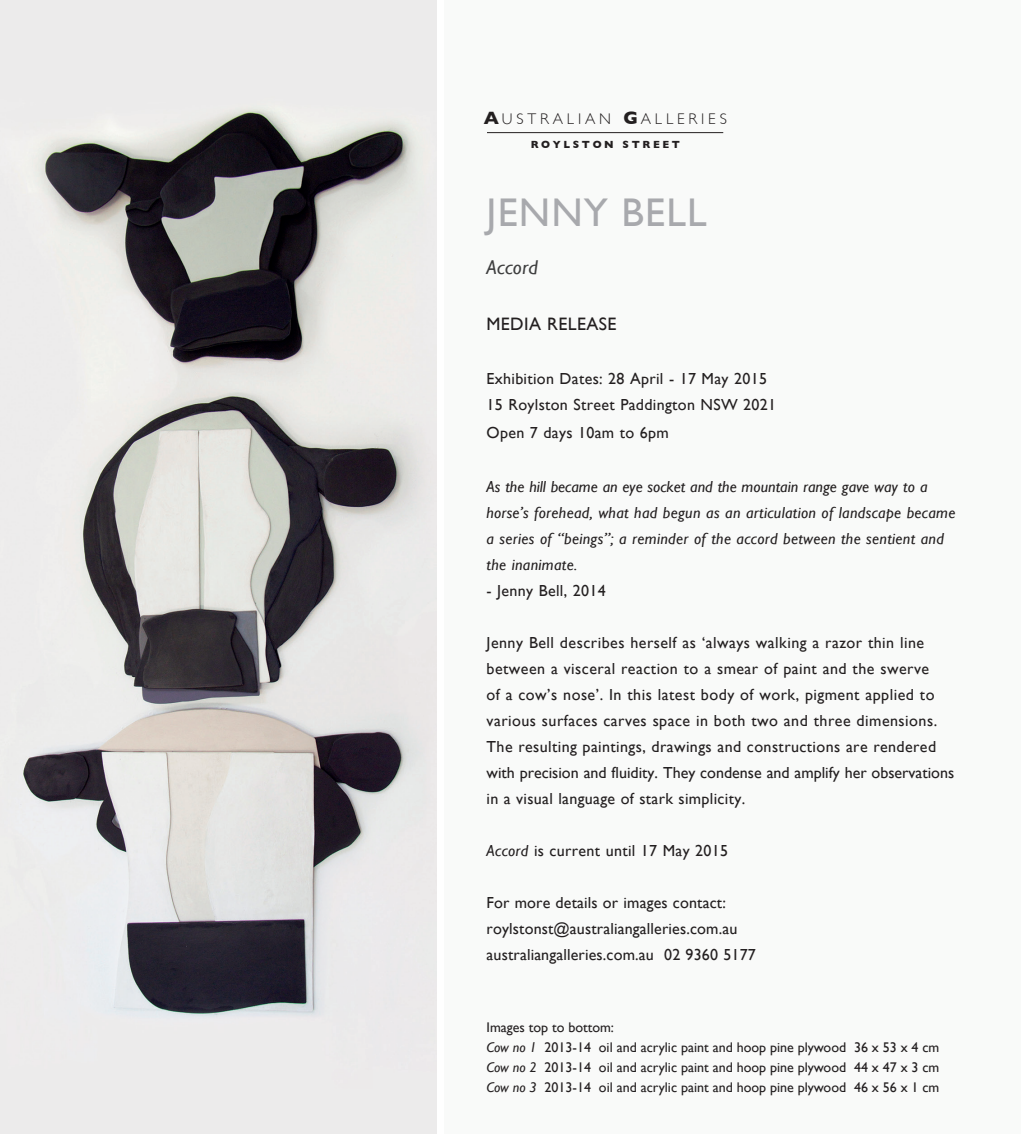
<style>
.page{position:relative;width:1021px;height:1134px;background:#fff}
.page>*{position:absolute;margin:0;border:0;box-sizing:border-box;transform-origin:0 0}
.t1{font:40px "Gill Sans";letter-spacing:.03em;color:#a8a9ad}
.t2{font:italic 20px "Gill Sans";letter-spacing:.01em;color:#3e3e3f}
.t3{font:18px "Gill Sans";letter-spacing:.02em;color:#231f20}
.t4{font:16px/26px "Gill Sans";letter-spacing:.02em;color:#231f20}
.t5{font:italic 16px/26px "Gill Sans";letter-spacing:.02em;color:#231f20}
.t6{font:300 15.4px "Gill Sans";letter-spacing:.25em;color:#231f20}
.t7{font:14px "Gill Sans";color:#231f20}
.t8{font:700 10.6px "Gill Sans";letter-spacing:.25em;color:#231f20}
.s1{font-weight:700;font-size:18.2px}
.s2{font-style:italic}
</style>
<div class="page">
<div style="left:444px;top:0;width:576px;height:1134px;background:#f9faf9"></div>
<hr style="left:487px;top:132px;width:236px;height:1px;background:#231f20">
<img style="left:0;top:0;width:437px;height:1134px">
<p class="t6" style="left:484px;top:110px;width:244px"><span class="s1">A</span>USTRALIAN <span class="s1">G</span>ALLERIES</p>
<p class="t8" style="left:530px;top:138px;width:151px">ROYLSTON STREET</p>
<p class="t1" style="left:486px;top:189px;width:222px">JENNY BELL</p>
<p class="t2" style="left:486px;top:256px;width:53px">Accord</p>
<p class="t3" style="left:486px;top:313px;width:131px">MEDIA RELEASE</p>
<p class="t4" style="left:486px;top:365px;width:282px">Exhibition Dates: 28 April - 17 May 2015</p>
<p class="t4" style="left:486px;top:391px;width:291px">15 Roylston Street Paddington NSW 2021</p>
<p class="t4" style="left:486px;top:419px;width:184px">Open 7 days 10am to 6pm</p>
<p class="t5" style="left:486px;top:473px;width:470px">As the hill became an eye socket and the mountain range gave way to a horse’s forehead, what had begun as an articulation of landscape became a series of “beings”; a reminder of the accord between the sentient and the inanimate.</p>
<p class="t4" style="left:486px;top:577px;width:121px">- Jenny Bell, 2014</p>
<p class="t4" style="left:486px;top:629px;width:469px">Jenny Bell describes herself as ‘always walking a razor thin line between a visceral reaction to a smear of paint and the swerve<br>of a cow’s nose’. In this latest body of work, pigment applied to various surfaces carves space in both two and three dimensions.<br>The resulting paintings, drawings and constructions are rendered with precision and fluidity. They condense and amplify her observations in a visual language of stark simplicity.</p>
<p class="t4" style="left:486px;top:837px;width:243px"><span class="s2">Accord</span> is current until 17 May 2015</p>
<p class="t4" style="left:486px;top:889px;width:241px">For more details or images contact:</p>
<p class="t4" style="left:486px;top:915px;width:252px">roylstonst@australiangalleries.com.au</p>
<p class="t4" style="left:486px;top:941px;width:271px">australiangalleries.com.au 02 9360 5177</p>
<p class="t7" style="left:486px;top:1019px;width:129px">Images top to bottom:</p>
<p class="t7" style="left:486px;top:1039px;width:454px"><span class="s2">Cow no 1</span> 2013-14 oil and acrylic paint and hoop pine plywood 36 x 53 x 4 cm</p>
<p class="t7" style="left:486px;top:1059px;width:454px"><span class="s2">Cow no 2</span> 2013-14 oil and acrylic paint and hoop pine plywood 44 x 47 x 3 cm</p>
<p class="t7" style="left:486px;top:1079px;width:454px"><span class="s2">Cow no 3</span> 2013-14 oil and acrylic paint and hoop pine plywood 46 x 56 x 1 cm</p>
</div>
